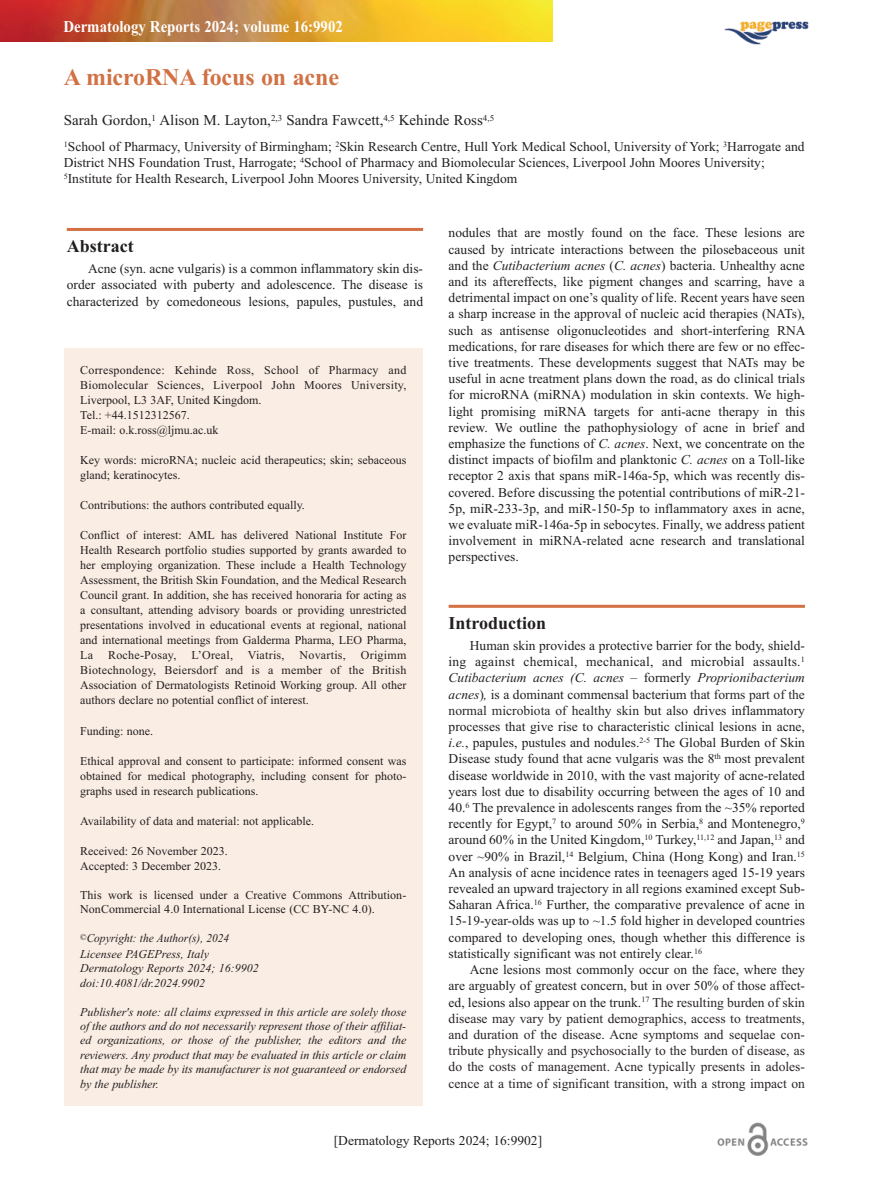
<style>
.page{position:relative;width:893px;height:1191px;background:#fff}
.page>*{position:absolute;margin:0;border:0;box-sizing:border-box;transform-origin:0 0}
.t1{font:700 24px "Times New Roman";letter-spacing:-.005em;color:#d17144}
.t2{font:700 18px "Times New Roman";color:#231f20}
.t3{font:700 16.5px "Times New Roman";color:#fff;scale:.9 1}
.t4{font:15px "Times New Roman";color:#231f20}
.t5{font:13.5px/16.2px "Times New Roman";color:#231f20;text-align:justify}
.t6{font:13.5px/16.2px "Times New Roman";color:#2a2625;text-align:justify}
.t7{font:12px/15px "Times New Roman";color:#231f20}
.t8{font:italic 12px/14.4px "Times New Roman";color:#231f20}
.t9{font:12px/15px "Times New Roman";letter-spacing:.02em;color:#231f20}
.t10{font:italic 12px/15.9px "Times New Roman";color:#231f20;scale:.95 1}
.s1{font-style:italic}
.s2{color:#2a2728}
.s3{color:#231f20}
</style>
<div class="page">
<img style="left:717px;top:1123px;width:91px;height:33px">
<img style="left:0;top:0;width:553px;height:42px">
<img style="left:724px;top:21px;width:85px;height:23px">
<hr style="left:67px;top:228px;width:356px;height:3px;background:#d17144">
<hr style="left:449px;top:605px;width:356px;height:3px;background:#d17144">
<div style="left:64px;top:348px;width:358px;height:758px;background:#faede4"></div>
<p class="t3" style="left:63px;top:17px;width:312px">Dermatology Reports 2024; volume 16:9902</p>
<p class="t3" style="left:227px;top:17px;width:10px">3</p>
<p class="t3" style="left:301px;top:17px;width:10px">5</p>
<h1 class="t1" style="left:64px;top:63px;width:277px">A microRNA focus on acne</h1>
<p class="t4" style="left:64px;top:111px;width:432px">Sarah Gordon,<sup>1</sup> Alison M. Layton,<sup>2,3</sup> Sandra Fawcett,<sup>4,5</sup> Kehinde Ross<sup>4,5</sup></p>
<p class="t5" style="left:64px;top:138px;width:742px;text-align:left"><sup>1</sup>School of Pharmacy, University of Birmingham; <sup>2</sup>Skin Research Centre, Hull York Medical School, University of York; <sup>3</sup>Harrogate and<br>District NHS Foundation Trust, Harrogate; <sup>4</sup>School of Pharmacy and Biomolecular Sciences, Liverpool John Moores University;<br><sup>5</sup>Institute for Health Research, Liverpool John Moores University, United Kingdom</p>
<h2 class="t2" style="left:67px;top:235px;width:68px">Abstract</h2>
<p class="t5" style="left:67px;top:260px;width:358px;text-indent:21px">Acne (syn. acne vulgaris) is a common inflammatory skin dis&shy;order associated with puberty and adolescence. The disease is characterized by comedoneous lesions, papules, pustules, and</p>
<p class="t9" style="left:80px;top:363px;width:328px">Correspondence: Kehinde Ross, School of Pharmacy and Biomolecular Sciences, Liverpool John Moores University, Liverpool, L3 3AF, United Kingdom.<br>Tel.: +44.1512312567.<br>E-mail: o.k.ross@ljmu.ac.uk</p>
<p class="t7" style="left:80px;top:453px;width:328px">Key words: microRNA; nucleic acid therapeutics; skin; sebaceous gland; keratinocytes.</p>
<p class="t7" style="left:80px;top:498px;width:226px">Contributions: the authors contributed equally.</p>
<p class="t7" style="left:80px;top:528px;width:328px;text-align:justify">Conflict of interest: AML has delivered National Institute For Health Research portfolio studies supported by grants awarded to her employing organization. These include a Health Technology Assessment, the British Skin Foundation, and the Medical Research Council grant. In addition, she has received honoraria for acting as a consultant, attending advisory boards or providing unrestricted presentations involved in educational events at regional, national and international meetings from Galderma Pharma, LEO Pharma, La</p>
<p class="t7" style="left:80px;top:648px;width:328px;text-align:justify;text-indent:281px">Origimm Biotechnology, Beiersdorf and is a member of the British Association of Dermatologists Retinoid Working group. All other authors declare no potential conflict of interest.</p>
<p class="t7" style="left:80px;top:723px;width:74px">Funding: none.</p>
<p class="t7" style="left:80px;top:753px;width:328px;text-align:justify">Ethical approval and consent to participate: informed consent was obtained for medical photography, including consent for photo&shy;graphs used in research publications.</p>
<p class="t7" style="left:80px;top:813px;width:235px">Availability of data and material: not applicable.</p>
<p class="t7" style="left:80px;top:843px;width:149px">Received: 26 November 2023.<br>Accepted: 3 December 2023.</p>
<p class="t7" style="left:80px;top:887px;width:328px;line-height:14.4px">This work is licensed under a Creative Commons Attribution-<br>NonCommercial 4.0 International License (CC BY-NC 4.0).</p>
<p class="t10" style="left:80px;top:930px;width:158px"><sup>©</sup>Copyright: the Author(s), 2024<br>Licensee PAGEPress, Italy</p>
<p class="t8" style="left:80px;top:961px;width:180px">Dermatology Reports 2024; 16:9902 doi:10.4081/dr.2024.9902</p>
<p class="t8" style="left:80px;top:1004px;width:328px;text-align:justify">Publisher's note: all claims expressed in this article are solely those of the authors and do not necessarily represent those of their affiliat&shy;ed organizations, or those of the publisher, the editors and the reviewers. Any product that may be evaluated in this article or claim that may be made by its manufacturer is not guaranteed or endorsed by the publisher.</p>
<p class="t9" style="left:108px;top:648px;width:70px">Roche-Posay,</p>
<p class="t9" style="left:191px;top:648px;width:95px">L’Oreal, Viatris,</p>
<p class="t9" style="left:300px;top:648px;width:48px">Novartis,</p>
<p class="t5" style="left:449px;top:224px;width:359px">nodules that are mostly found on the face. These lesions are caused by intricate interactions between the pilosebaceous unit and the <span class="s1">Cutibacterium acnes</span> (<span class="s1">C. acnes</span>) bacteria. Unhealthy acne and its aftereffects, like pigment changes and scarring, have a detrimental impact on one’s quality of life. Recent years have seen a sharp increase in the approval of nucleic acid therapies (NATs), such as antisense oligonucleotides and short-interfering RNA medications, for rare diseases for which there are few or no effec&shy;tive treatments. These developments suggest that NATs may be useful in acne treatment plans down the road, as do clinical trials for microRNA (miRNA) modulation in skin contexts. We high&shy;light promising miRNA targets for anti-acne therapy in this review. We outline the pathophysiology of acne in brief and emphasize the functions of <span class="s1">C. acnes</span>. Next, we concentrate on the distinct impacts of biofilm and planktonic <span class="s1">C. acnes</span> on a Toll-like receptor 2 axis that spans miR-146a-5p, which was recently dis&shy;covered. Before discussing the potential contributions of miR-21- 5p, miR-233-3p, and miR-150-5p to inflammatory axes in acne, we evaluate miR-146a-5p in sebocytes. Finally, we address patient involvement in miRNA-related acne research and translational perspectives.</p>
<h2 class="t2" style="left:449px;top:612px;width:99px">Introduction</h2>
<p class="t5" style="left:449px;top:637px;width:358px;text-indent:21px">Human skin provides a protective barrier for the body, shield&shy;ing against chemical, mechanical, and microbial assaults.<sup>1<br></sup><span class="s1">Cutibacterium acnes (C. acnes –</span> formerly <span class="s1">Proprionibacterium acnes</span>)<span class="s1">,</span> is a dominant commensal bacterium <span class="s2">that forms part of the normal microbiota of healthy skin</span> but also drives inflammatory processes that give rise to characteristic clinical lesions in acne, <span class="s1">i.e.</span>, papules, pustules and nodules.<sup>2-5</sup> The Global Burden of Skin Disease study found that acne vulgaris was the 8<sup>th</sup> most prevalent disease worldwide in 2010, with the vast majority of acne-related years lost due to disability occurring between the ages of 10 and 40.<sup>6</sup> The prevalence in adolescents ranges from the ~35% reported recently for Egypt,<sup>7</sup> to around 50% in Serbia,<sup>8</sup> and Montenegro,<sup>9 </sup>around 60% in the United Kingdom,<sup>10</sup> Turkey,<sup>11,12</sup> and Japan,<sup>13</sup> and over ~90% in Brazil,<sup>14</sup> Belgium, China (Hong Kong) and Iran.<sup>15<br></sup>An analysis of acne incidence rates in teenagers aged 15-19 years revealed an upward trajectory in all regions examined except Sub-Saharan Africa.<sup>16</sup> Further, the comparative prevalence of acne in 15-19-year-olds was up to ~1.5 fold higher in developed countries compared to developing ones, though whether this difference is statistically significant was not entirely clear.<sup>16</sup></p>
<p class="t6" style="left:449px;top:961px;width:358px;text-indent:21px"><span class="s3">Acne lesions most commonly occur on the face, where they are arguably of greatest concern, but in over 50% of those affect&shy;ed, lesions also appear on the trunk.</span><sup>17</sup> <span class="s3">T</span>he resulting burden of skin disease may vary by patient demographics, access to treatments, and duration of the disease. Acne symptoms and sequelae con&shy;tribute physically and psychosocially to the burden of disease, as do the costs of management. Acne typically presents in adoles&shy;cence at a time of significant transition, with a strong impact on</p>
<p class="t5" style="left:334px;top:1132px;width:210px">[Dermatology Reports 2024; 16:9902]</p>
</div>
